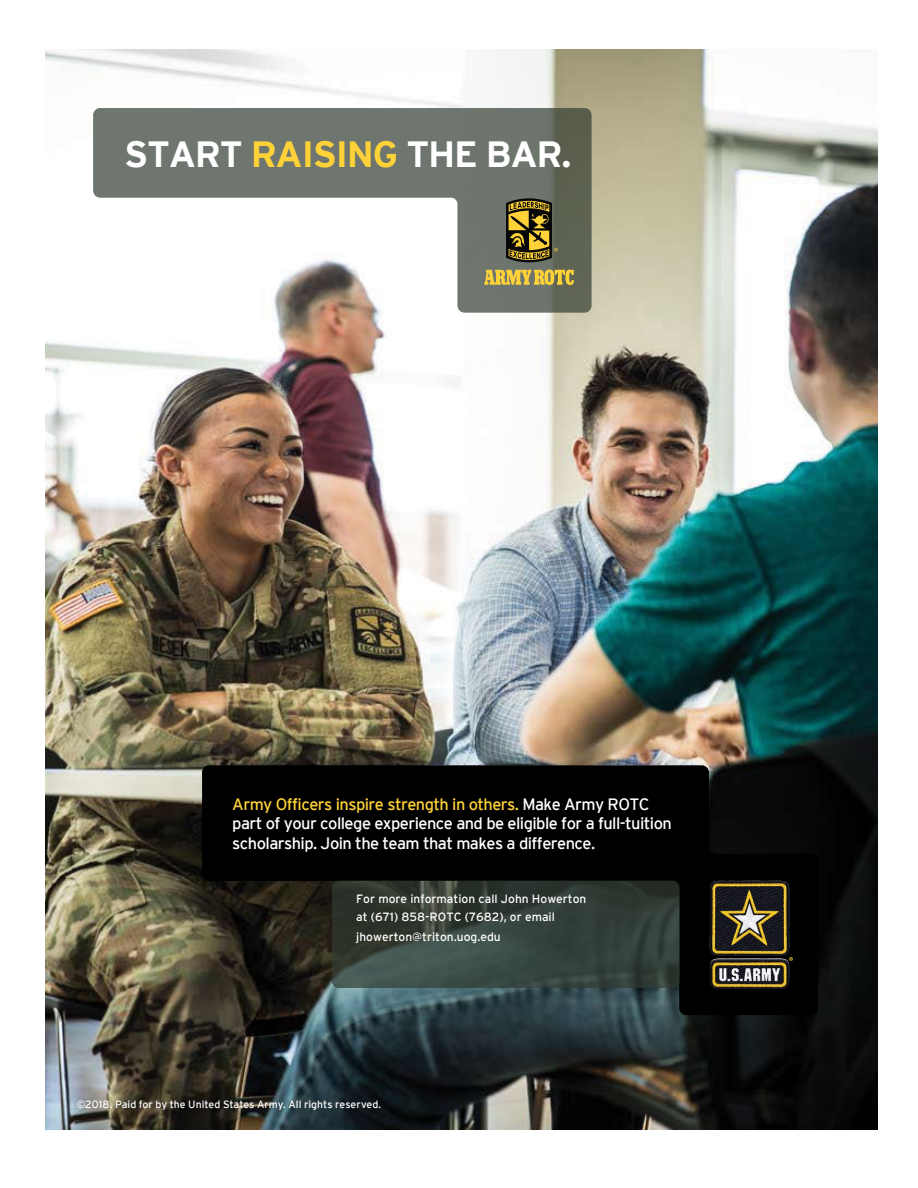
<style>
.page{position:relative;width:918px;height:1188px;background:#fff}
.page>*{position:absolute;margin:0;border:0;box-sizing:border-box;transform-origin:0 0}
.t1{font:700 36.45px "Interstate";letter-spacing:-.035em;color:#fff}
.t2{font:16.5px/19.6px "Interstate";letter-spacing:-.035em;color:#fff}
.t3{font:12px/18px "Interstate";color:#fff}
.t4{font:10.5px "Interstate";color:#fff}
.s1{color:#ffd338}
</style>
<div class="page">
<img style="left:46px;top:50px;width:831px;height:1080px">
<svg style="left:93px;top:108px;width:498px;height:204px;fill:#6f766f"></svg>
<svg style="left:484px;top:270px;width:90px;height:15px"></svg>
<svg style="left:506px;top:198px;width:52px;height:65px;background:#6d5f26"></svg>
<svg style="left:202px;top:766px;width:616px;height:249px;background:#121310"></svg>
<svg style="left:332px;top:881px;width:347px;height:107px;background:#35413a"></svg>
<svg style="left:731px;top:881px;width:18px;height:1px"></svg>
<svg style="left:789px;top:957px;width:4px;height:4px"></svg>
<h1 class="t1" style="left:124px;top:134px;width:449px">START <span class="s1">RAISING</span> THE BAR.</h1>
<p class="t2" style="left:232px;top:794px;width:441px"><span class="s1">Army Officers inspire strength in others.</span> Make Army ROTC part of your college experience and be eligible for a full-tuition scholarship. Join the team that makes a difference.</p>
<p class="t3" style="left:356px;top:890px;width:232px">For more information call John Howerton at (671) 858-ROTC (7682), or email</p>
<p class="t3" style="left:356px;top:927px;width:146px">jhowerton@triton.uog.edu</p>
<p class="t4" style="left:77px;top:1098px;width:306px">©2018. Paid for by the United States Army. All rights reserved.</p>
</div>
